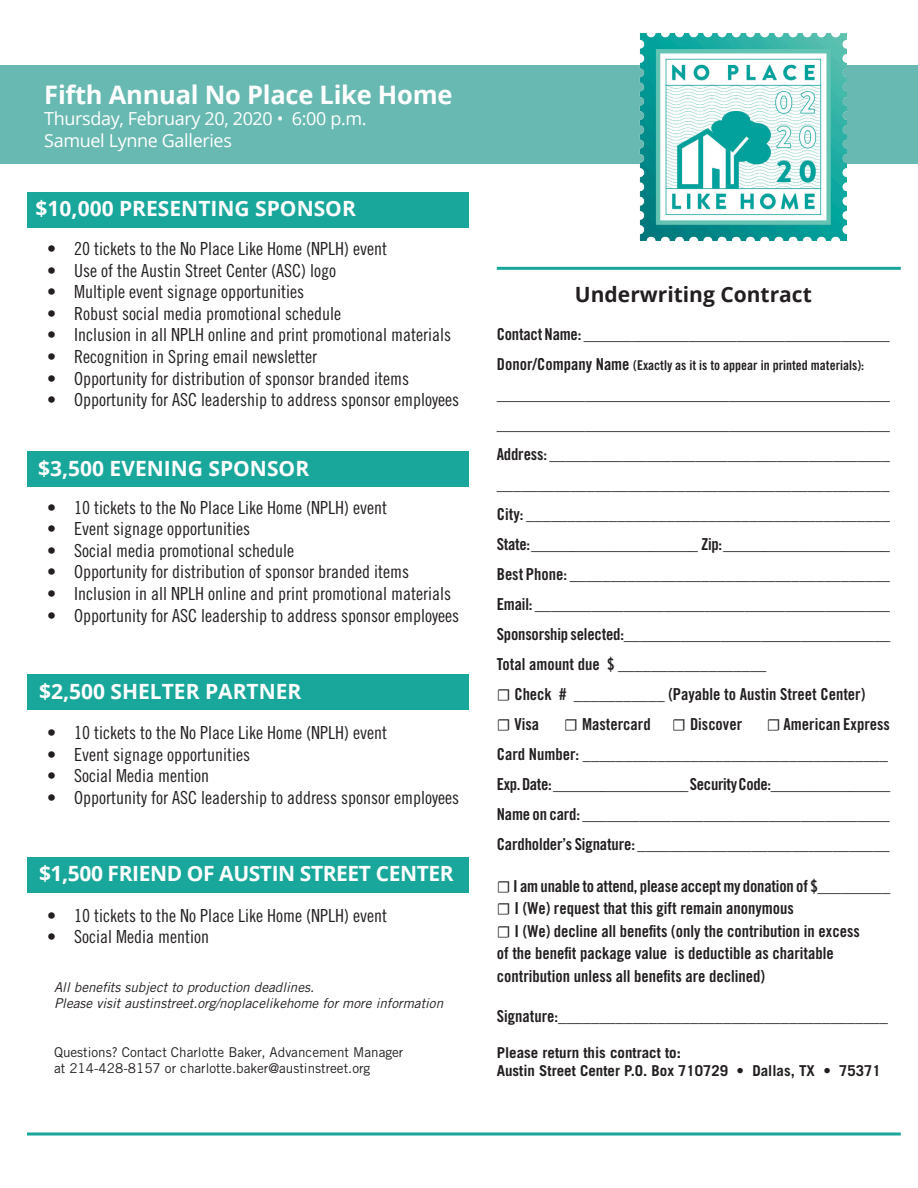
<style>
.page{position:relative;width:918px;height:1188px;background:#fff}
.page>*{position:absolute;margin:0;border:0;box-sizing:border-box;transform-origin:0 0}
.t1{font:700 25.5px "Open Sans";letter-spacing:-.01em;color:#fff}
.t2{font:700 21px "Open Sans";color:#fff}
.t3{font:700 21px "Open Sans";letter-spacing:-.02em;color:#fff}
.t4{font:700 21px "Open Sans";color:#231f20}
.t5{font:18px "Trade Gothic LT Std Cn 18";color:#231f20}
.t6{font:18px "Open Sans";letter-spacing:-.02em;color:#fff}
.t7{font:16.5px/22.5px "Trade Gothic LT Std Bd Cn 20";color:#231f20}
.t8{font:16.5px "Trade Gothic LT Std Bd Cn 20";letter-spacing:-.02em;color:#231f20}
.t9{font:700 15px "Trade Gothic LT Std";color:#231f20}
.t10{font:italic 13.5px "Trade Gothic LT Std";color:#231f20}
.t11{font:13.5px "Trade Gothic LT Std";color:#231f20}
.t12{font:13.5px "Trade Gothic LT Std Bd Cn 20";color:#231f20}
.s1{font-size:16.5px}
.s2{font-family:"Minion Pro"}
</style>
<div class="page">
<div style="left:0;top:65px;width:918px;height:99px;background:#68b9b1"></div>
<div style="left:27px;top:192px;width:442px;height:35px;background:#1aa79b"></div>
<div style="left:27px;top:452px;width:442px;height:35px;background:#1aa79b"></div>
<div style="left:27px;top:675px;width:442px;height:35px;background:#1aa79b"></div>
<hr style="left:497px;top:267px;width:404px;height:3px;background:#1aa79b">
<svg style="left:27px;top:1132px;width:874px;height:4px"></svg>
<div style="left:27px;top:857px;width:442px;height:35px;background:#1aa79b"></div>
<img style="left:639px;top:33px;width:208px;height:207px">
<p class="t1" style="left:44px;top:76px;width:410px">Fifth Annual No Place Like Home</p>
<p class="t6" style="left:44px;top:106px;width:324px">Thursday, February 20, 2020 • 6:00 p.m.</p>
<p class="t6" style="left:44px;top:128px;width:189px">Samuel Lynne Galleries</p>
<p class="t2" style="left:36px;top:193px;width:322px">$10,000 PRESENTING SPONSOR</p>
<p class="t5" style="left:47px;top:238px;width:341px">• 20 tickets to the No Place Like Home (NPLH) event</p>
<p class="t5" style="left:47px;top:260px;width:290px">• Use of the Austin Street Center (ASC) logo</p>
<p class="t5" style="left:47px;top:281px;width:258px">• Multiple event signage opportunities</p>
<p class="t5" style="left:47px;top:303px;width:295px">• Robust social media promotional schedule</p>
<p class="t5" style="left:47px;top:324px;width:405px">• Inclusion in all NPLH online and print promotional materials</p>
<p class="t5" style="left:47px;top:346px;width:271px">• Recognition in Spring email newsletter</p>
<p class="t5" style="left:47px;top:368px;width:363px">• Opportunity for distribution of sponsor branded items</p>
<p class="t5" style="left:47px;top:389px;width:413px">• Opportunity for ASC leadership to address sponsor employees</p>
<p class="t2" style="left:38px;top:454px;width:273px">$3,500 EVENING SPONSOR</p>
<p class="t5" style="left:47px;top:496px;width:341px">• 10 tickets to the No Place Like Home (NPLH) event</p>
<p class="t5" style="left:47px;top:518px;width:204px">• Event signage opportunities</p>
<p class="t5" style="left:47px;top:540px;width:248px">• Social media promotional schedule</p>
<p class="t5" style="left:47px;top:561px;width:363px">• Opportunity for distribution of sponsor branded items</p>
<p class="t5" style="left:47px;top:583px;width:405px">• Inclusion in all NPLH online and print promotional materials</p>
<p class="t5" style="left:47px;top:604px;width:413px">• Opportunity for ASC leadership to address sponsor employees</p>
<p class="t2" style="left:39px;top:677px;width:264px">$2,500 SHELTER PARTNER</p>
<p class="t5" style="left:47px;top:722px;width:341px">• 10 tickets to the No Place Like Home (NPLH) event</p>
<p class="t5" style="left:47px;top:744px;width:204px">• Event signage opportunities</p>
<p class="t5" style="left:47px;top:765px;width:163px">• Social Media mention</p>
<p class="t5" style="left:47px;top:787px;width:413px">• Opportunity for ASC leadership to address sponsor employees</p>
<p class="t3" style="left:39px;top:859px;width:416px">$1,500 FRIEND OF AUSTIN STREET CENTER</p>
<p class="t5" style="left:47px;top:904px;width:341px">• 10 tickets to the No Place Like Home (NPLH) event</p>
<p class="t5" style="left:47px;top:926px;width:163px">• Social Media mention</p>
<p class="t10" style="left:54px;top:979px;width:262px">All benefits subject to production deadlines.</p>
<p class="t10" style="left:54px;top:995px;width:391px">Please visit austinstreet.org/noplacelikehome for more information</p>
<p class="t11" style="left:54px;top:1044px;width:351px">Questions? Contact Charlotte Baker, Advancement Manager</p>
<p class="t11" style="left:54px;top:1060px;width:318px">at 214-428-8157 or charlotte.baker@austinstreet.org</p>
<p class="t4" style="left:575px;top:279px;width:238px">Underwriting Contract</p>
<p class="t7" style="left:497px;top:322px;width:395px">Contact Name: ______________________________________</p>
<p class="t12" style="left:497px;top:357px;width:369px"><span class="s1">Donor/Company Name</span> (Exactly as it is to appear in printed materials):</p>
<p class="t7" style="left:497px;top:382px;width:395px">_________________________________________________</p>
<p class="t7" style="left:497px;top:412px;width:395px">_________________________________________________</p>
<p class="t7" style="left:497px;top:439px;width:395px;line-height:30px">Address: __________________________________________ ________________________________________________</p>
<p class="t7" style="left:497px;top:502px;width:395px">City: ____________________________________________</p>
<p class="t8" style="left:497px;top:534px;width:395px">State: _____________________ Zip: _____________________</p>
<p class="t7" style="left:497px;top:562px;width:395px">Best Phone: _______________________________________</p>
<p class="t7" style="left:497px;top:592px;width:395px">Email: ____________________________________________</p>
<p class="t7" style="left:497px;top:622px;width:395px">Sponsorship selected:_________________________________</p>
<p class="t7" style="left:497px;top:652px;width:271px">Total amount due $ __________________</p>
<p class="t7" style="left:497px;top:682px;width:370px"><span class="s2">☐</span> Check # ___________ (Payable to Austin Street Center)</p>
<p class="t7" style="left:497px;top:712px;width:44px"><span class="s2">☐</span> Visa</p>
<p class="t7" style="left:564px;top:712px;width:88px"><span class="s2">☐</span> Mastercard</p>
<p class="t7" style="left:672px;top:712px;width:71px"><span class="s2">☐</span> Discover</p>
<p class="t7" style="left:767px;top:712px;width:125px"><span class="s2">☐</span> American Express</p>
<p class="t7" style="left:497px;top:742px;width:393px">Card Number: _____________________________________</p>
<p class="t8" style="left:497px;top:774px;width:395px">Exp. Date: _________________ Security Code:_______________</p>
<p class="t7" style="left:497px;top:802px;width:395px">Name on card: ______________________________________</p>
<p class="t7" style="left:497px;top:832px;width:395px">Cardholder’s Signature: _______________________________</p>
<p class="t7" style="left:497px;top:875px;width:395px"><span class="s2">☐</span> I am unable to attend, please accept my donation of $_________</p>
<p class="t7" style="left:497px;top:897px;width:299px"><span class="s2">☐</span> I (We) request that this gift remain anonymous</p>
<p class="t7" style="left:497px;top:920px;width:365px"><span class="s2">☐</span> I (We) decline all benefits (only the contribution in excess of the benefit package value is deductible as charitable contribution unless all benefits are declined)</p>
<p class="t7" style="left:497px;top:1004px;width:393px">Signature:________________________________________</p>
<p class="t9" style="left:497px;top:1043px;width:186px">Please return this contract to:</p>
<p class="t9" style="left:497px;top:1061px;width:386px">Austin Street Center P.O. Box 710729 • Dallas, TX • 75371</p>
</div>
